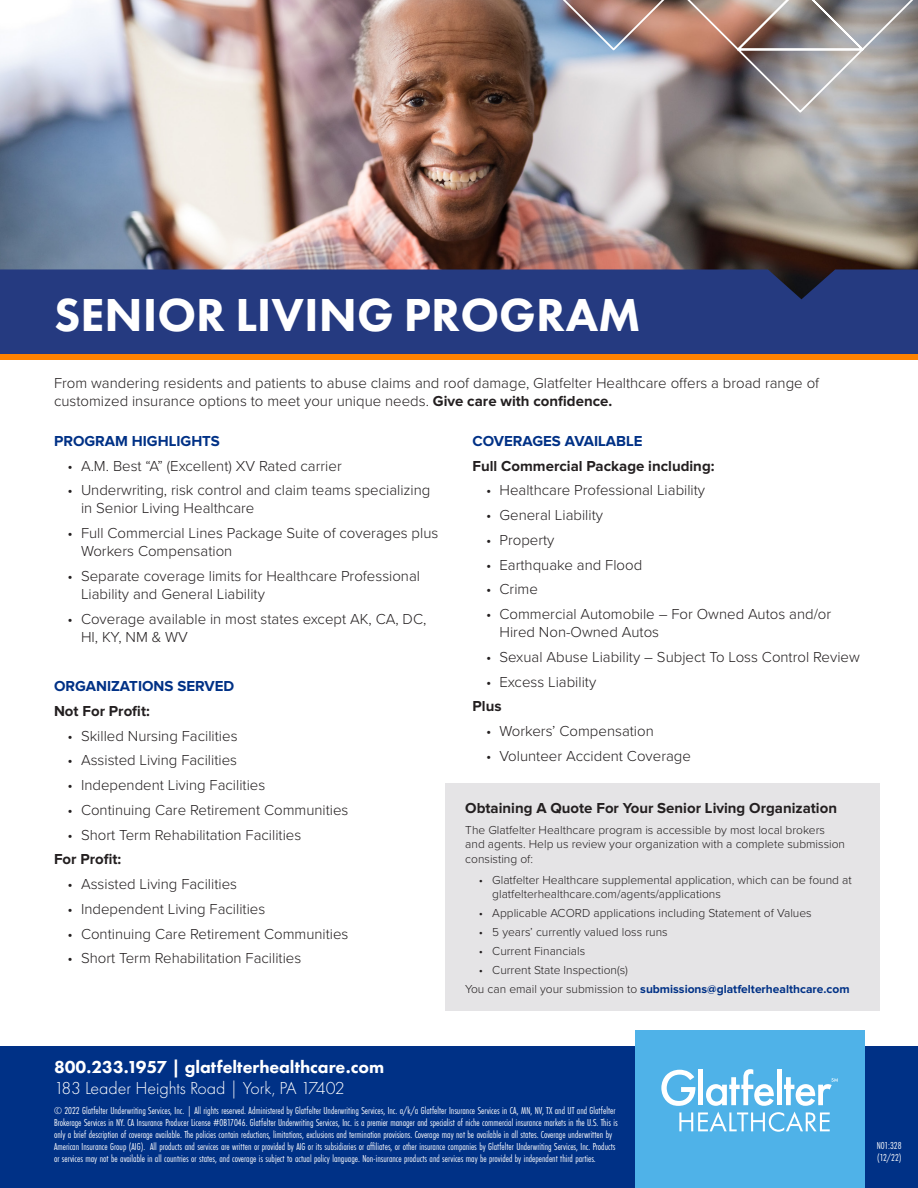
<style>
.page{position:relative;width:918px;height:1188px;background:#fff}
.page>*{position:absolute;margin:0;border:0;box-sizing:border-box;transform-origin:0 0}
.t1{font:800 48px "Futura PT";color:#fff}
.t2{font:800 18px "Futura PT";color:#fff}
.t3{font:300 18px "Futura PT";color:#fff}
.t4{font:300 15px/18px "Proxima Nova";color:#231f20}
.plus_bullet_indented{font:700 15px "Proxima Nova";color:#231f20}
.t5{font:700 15px "Proxima Nova";color:#003186}
.plus_bullet_indented-2{font:300 12px/14.4px "Proxima Nova";color:#231f20}
.plus_bullet_indented-3{font:700 12px "Proxima Nova";color:#003186}
.t6{font:10.5px/12px "Futura PT Cond";color:#fff}
.s1{font-weight:700}
.s2{font-weight:300;color:#231f20}
</style>
<div class="page">
<img style="left:0;top:0;width:918px;height:269px">
<div style="left:0;top:269px;width:918px;height:86px;background:#253a80"></div>
<div style="left:0;top:355px;width:918px;height:5px;background:#ff8200"></div>
<img style="left:547px;top:0;width:371px;height:114px">
<div style="left:0;top:1046px;width:918px;height:142px;background:#003186"></div>
<div style="left:635px;top:1031px;width:229px;height:157px;background:#4fb2e8"></div>
<svg style="left:679px;top:1112px;width:151px;height:20px"></svg>
<svg style="left:661px;top:1070px;width:34px;height:36px"></svg>
<hr style="left:699px;top:1070px;width:4px;height:35px;background:#fff">
<svg style="left:706px;top:1069px;width:68px;height:37px"></svg>
<div style="left:777px;top:1070px;width:5px;height:35px;background:#fff"></div>
<svg style="left:784px;top:1077px;width:54px;height:29px"></svg>
<div style="left:446px;top:783px;width:434px;height:228px;background:#e5e4e6"></div>
<p class="t1" style="left:54px;top:285px;width:588px">SENIOR LIVING PROGRAM</p>
<p class="t4" style="left:54px;top:374px;width:767px">From wandering residents and patients to abuse claims and roof damage, Glatfelter Healthcare offers a broad range of customized insurance options to meet your unique needs. <span class="s1">Give care with confidence.</span></p>
<p class="t5" style="left:54px;top:434px;width:167px">PROGRAM HIGHLIGHTS</p>
<p class="t4" style="left:68px;top:456px;width:276px">• A.M. Best “A” (Excellent) XV Rated carrier</p>
<p class="t4" style="left:81px;top:481px;width:351px;text-indent:-14px">• Underwriting, risk control and claim teams specializing in Senior Living Healthcare</p>
<p class="t4" style="left:81px;top:523px;width:359px;text-indent:-14px">• Full Commercial Lines Package Suite of coverages plus<br>Workers Compensation</p>
<p class="t4" style="left:81px;top:566px;width:341px;text-indent:-14px">• Separate coverage limits for Healthcare Professional<br>Liability and General Liability</p>
<p class="t4" style="left:81px;top:609px;width:347px;text-indent:-14px">• Coverage available in most states except AK, CA, DC,<br>HI, KY, NM &amp; WV</p>
<p class="t5" style="left:54px;top:679px;width:182px">ORGANIZATIONS SERVED</p>
<p class="plus_bullet_indented" style="left:54px;top:704px;width:97px">Not For Profit:</p>
<p class="t4" style="left:68px;top:726px;width:172px">• Skilled Nursing Facilities</p>
<p class="t4" style="left:68px;top:751px;width:171px">• Assisted Living Facilities</p>
<p class="t4" style="left:68px;top:775px;width:199px">• Independent Living Facilities</p>
<p class="t4" style="left:68px;top:800px;width:283px">• Continuing Care Retirement Communities</p>
<p class="t4" style="left:68px;top:825px;width:235px">• Short Term Rehabilitation Facilities</p>
<p class="plus_bullet_indented" style="left:54px;top:852px;width:69px">For Profit:</p>
<p class="t4" style="left:68px;top:874px;width:171px">• Assisted Living Facilities</p>
<p class="t4" style="left:68px;top:899px;width:199px">• Independent Living Facilities</p>
<p class="t4" style="left:68px;top:924px;width:283px">• Continuing Care Retirement Communities</p>
<p class="t4" style="left:68px;top:949px;width:235px">• Short Term Rehabilitation Facilities</p>
<p class="t5" style="left:472px;top:434px;width:172px">COVERAGES AVAILABLE</p>
<p class="plus_bullet_indented" style="left:472px;top:459px;width:243px">Full Commercial Package including:</p>
<p class="t4" style="left:486px;top:481px;width:221px">• Healthcare Professional Liability</p>
<p class="t4" style="left:486px;top:505px;width:119px">• General Liability</p>
<p class="t4" style="left:486px;top:530px;width:70px">• Property</p>
<p class="t4" style="left:486px;top:555px;width:158px">• Earthquake and Flood</p>
<p class="t4" style="left:486px;top:580px;width:53px">• Crime</p>
<p class="t4" style="left:500px;top:604px;width:333px;text-indent:-14px">• Commercial Automobile – For Owned Autos and/or<br>Hired Non-Owned Autos</p>
<p class="t4" style="left:486px;top:647px;width:375px">• Sexual Abuse Liability – Subject To Loss Control Review</p>
<p class="t4" style="left:486px;top:672px;width:112px">• Excess Liability</p>
<p class="plus_bullet_indented" style="left:472px;top:699px;width:31px">Plus</p>
<p class="t4" style="left:486px;top:721px;width:169px">• Workers’ Compensation</p>
<p class="t4" style="left:486px;top:746px;width:206px">• Volunteer Accident Coverage</p>
<p class="plus_bullet_indented" style="left:465px;top:801px;width:373px">Obtaining A Quote For Your Senior Living Organization</p>
<p class="plus_bullet_indented-2" style="left:465px;top:822px;width:381px">The Glatfelter Healthcare program is accessible by most local brokers and agents. Help us review your organization with a complete submission consisting of:</p>
<p class="plus_bullet_indented-2" style="left:492px;top:872px;width:361px;text-indent:-14px">• Glatfelter Healthcare supplemental application, which can be found at glatfelterhealthcare.com/agents/applications</p>
<p class="plus_bullet_indented-2" style="left:479px;top:905px;width:334px">• Applicable ACORD applications including Statement of Values</p>
<p class="plus_bullet_indented-2" style="left:479px;top:924px;width:190px">• 5 years’ currently valued loss runs</p>
<p class="plus_bullet_indented-2" style="left:479px;top:943px;width:108px">• Current Financials</p>
<p class="plus_bullet_indented-2" style="left:479px;top:962px;width:151px">• Current State Inspection(s)</p>
<p class="plus_bullet_indented-3" style="left:465px;top:984px;width:386px"><span class="s2">You can email your submission to</span> submissions@glatfelterhealthcare.com</p>
<p class="t2" style="left:54px;top:1055px;width:332px">800.233.1957 | glatfelterhealthcare.com</p>
<p class="t3" style="left:54px;top:1078px;width:292px">183 Leader Heights Road | York, PA 17402</p>
<p class="t6" style="left:54px;top:1104px;width:565px">© 2022 Glatfelter Underwriting Services, Inc. | All rights reserved. Administered by Glatfelter Underwriting Services, Inc. a/k/a Glatfelter Insurance Services in CA, MN, NV, TX and UT and Glatfelter Brokerage Services in NY. CA Insurance Producer License #0B17046. Glatfelter Underwriting Services, Inc. is a premier manager and specialist of niche commercial insurance markets in the U.S. This is only a brief description of coverage available. The policies contain reductions, limitations, exclusions and termination provisions. Coverage may not be available in all states. Coverage underwritten by American Insurance Group (AIG). All products and services are written or provided by AIG or its subsidiaries or affiliates, or other insurance companies by Glatfelter Underwriting Services, Inc. Products or services may not be available in all countries or states, and coverage is subject to actual policy language. Non-insurance products and services may be provided by independent third parties.</p>
<p class="t6" style="left:877px;top:1139px;width:26px">N01:328</p>
<p class="t6" style="left:877px;top:1151px;width:26px">(12/22)</p>
</div>
